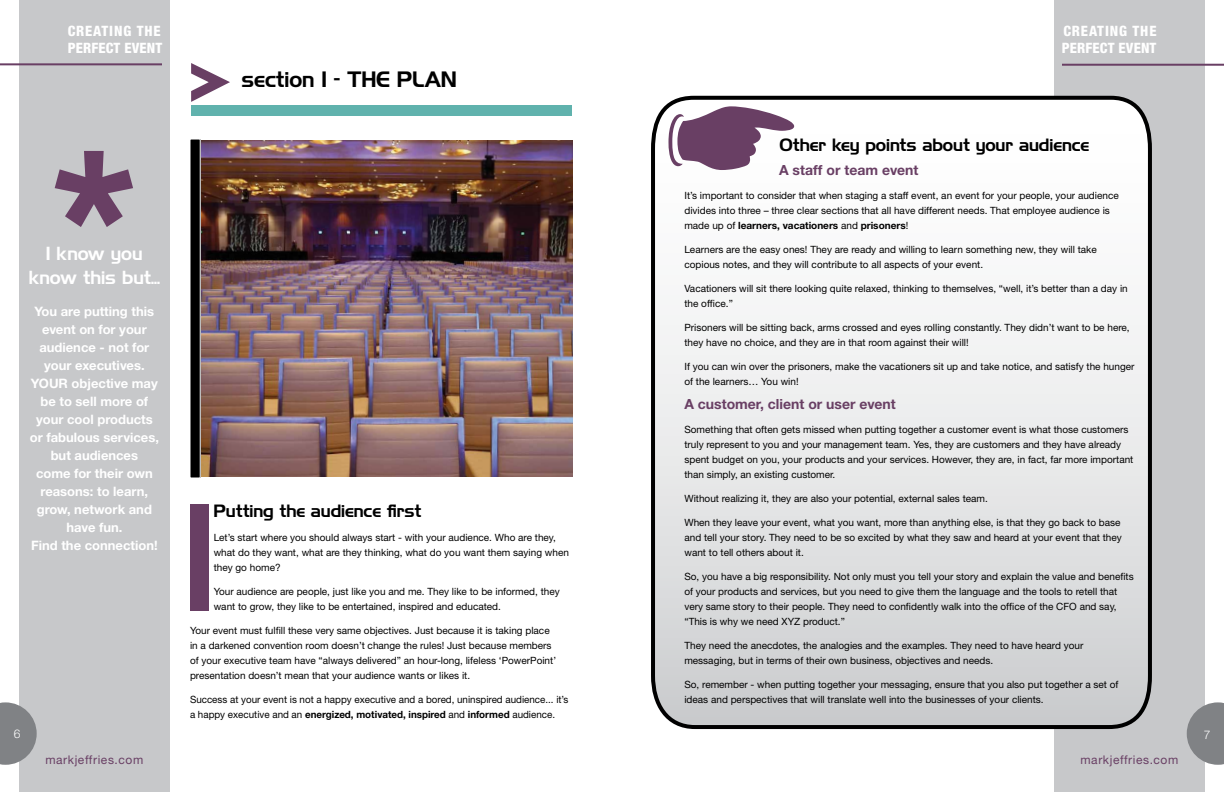
<style>
.page{position:relative;width:1224px;height:792px;background:#fff}
.page>*{position:absolute;margin:0;border:0;box-sizing:border-box;transform-origin:0 0}
.t1{font:700 169.2px "Thonburi";color:#693f64}
.t2{font:700 58px "Thonburi";color:#693f64}
.t3{font:20px "Highland Gothic FLF";color:#000}
.t4{font:17px "Highland Gothic FLF";color:#fff}
.t5{font:16px "Highland Gothic FLF";color:#000}
.t6{font:800 condensed 14.3px/16.9px "Helvetica Neue";letter-spacing:.01em;color:#fff}
.t7{font:700 14px "Helvetica Neue CE";color:#693f64}
.t8{font:700 13px/18px "Helvetica Neue CE";color:#fff;text-align:center}
.t9{font:12px "Helvetica Neue";letter-spacing:.05em;color:#693f64}
.t10{font:300 12px "Helvetica Neue";color:#fff}
.t11{font:10px/15px "Helvetica Neue";color:#000}
.t12{font:700 10px "Helvetica Neue CE";color:#000}
.s1{font-family:"Helvetica Neue";font-weight:400}
.s2{font-weight:700}
</style>
<div class="page">
<div style="left:19px;top:0;width:150px;height:792px;background:#c7c8ca"></div>
<svg style="left:0;top:702px;width:37px;height:63px"></svg>
<div style="left:1054px;top:0;width:150px;height:792px;background:#c7c8ca"></div>
<svg style="left:1187px;top:702px;width:37px;height:63px"></svg>
<hr style="left:0;top:63px;width:162px;height:2px;background:#693f64">
<hr style="left:1062px;top:64px;width:162px;height:2px;background:#693f64">
<svg style="left:651px;top:95px;width:501px;height:634px"></svg>
<img style="left:201px;top:140px;width:372px;height:337px">
<svg style="left:54px;top:151px;width:79px;height:76px"></svg>
<div style="left:190px;top:139px;width:10px;height:339px;background:#000"></div>
<div style="left:190px;top:504px;width:19px;height:107px;background:#693f64"></div>
<div style="left:191px;top:105px;width:381px;height:10px;background:#60b2ad"></div>
<svg style="left:191px;top:63px;width:39px;height:39px"></svg>
<svg style="left:668px;top:105px;width:126px;height:65px"></svg>
<h3 class="t6" style="left:68px;top:22px;width:96px">CREATING THE<br>PERFECT EVENT</h3>
<h3 class="t6" style="left:1062px;top:23px;width:96px">CREATING THE<br>PERFECT EVENT</h3>
<h1 class="t1" style="left:52px;top:80px;width:87px">*</h1>
<h3 class="t4" style="left:46px;top:242px;width:98px">I know you</h3>
<h3 class="t4" style="left:29px;top:266px;width:133px">know this but...</h3>
<h3 class="t8" style="left:35px;top:302px;width:121px">You are putting this</h3>
<h3 class="t8" style="left:30px;top:320px;width:131px">event on for your audience - not for your executives.<br>YOUR objective may be to sell more of your cool products or fabulous services, but audiences<br>come for their own reasons: to learn, grow, network and have fun.<br>Find the connection!</h3>
<h2 class="t2" style="left:190px;top:29px;width:40px">&gt;</h2>
<h3 class="t3" style="left:241px;top:65px;width:217px">section 1 - THE PLAN</h3>
<h3 class="t5" style="left:214px;top:500px;width:209px">Putting the audience first</h3>
<p class="t11" style="left:214px;top:530px;width:357px">Let’s start where you should always start - with your audience. Who are they, what do they want, what are they thinking, what do you want them saying when they go home?</p>
<p class="t11" style="left:214px;top:584px;width:348px">Your audience are people, just like you and me. They like to be informed, they want to grow, they like to be entertained, inspired and educated.</p>
<p class="t11" style="left:190px;top:623px;width:368px">Your event must fulfill these very same objectives. Just because it is taking place in a darkened convention room doesn’t change the rules! Just because members of your executive team have “always delivered” an hour-long, lifeless ‘PowerPoint’ presentation doesn’t mean that your audience wants or likes it.</p>
<p class="t11" style="left:190px;top:692px;width:380px">Success at your event is not a happy executive and a bored, uninspired audience... it’s</p>
<p class="t12" style="left:190px;top:709px;width:367px"><span class="s1">a happy executive and an</span> energized, motivated, inspired <span class="s1">and</span> informed <span class="s1">audience.</span></p>
<h3 class="t5" style="left:779px;top:133px;width:311px">Other key points about your audience</h3>
<h3 class="t7" style="left:779px;top:161px;width:141px">A staff or team event</h3>
<p class="t11" style="left:684px;top:187px;width:436px">It’s important to consider that when staging a staff event, an event for your people, your audience divides into three – three clear sections that all have different needs. That employee audience is made up of <span class="s2">learners, vacationers</span> and <span class="s2">prisoners</span>!</p>
<p class="t11" style="left:684px;top:241px;width:414px">Learners are the easy ones! They are ready and willing to learn something new, they will take copious notes, and they will contribute to all aspects of your event.</p>
<p class="t11" style="left:684px;top:280px;width:445px">Vacationers will sit there looking quite relaxed, thinking to themselves, “well, it’s better than a day in the office.”</p>
<p class="t11" style="left:684px;top:319px;width:447px">Prisoners will be sitting back, arms crossed and eyes rolling constantly. They didn’t want to be here, they have no choice, and they are in that room against their will!</p>
<p class="t11" style="left:684px;top:358px;width:452px">If you can win over the prisoners, make the vacationers sit up and take notice, and satisfy the hunger of the learners… You win!</p>
<h3 class="t7" style="left:684px;top:395px;width:213px">A customer, client or user event</h3>
<p class="t11" style="left:684px;top:421px;width:451px">Something that often gets missed when putting together a customer event is what those customers truly represent to you and your management team. Yes, they are customers and they have already spent budget on you, your products and your services. However, they are, in fact, far more important than simply, an existing customer.</p>
<p class="t11" style="left:684px;top:490px;width:305px">Without realizing it, they are also your potential, external sales team.</p>
<p class="t11" style="left:684px;top:514px;width:439px">When they leave your event, what you want, more than anything else, is that they go back to base and tell your story. They need to be so excited by what they saw and heard at your event that they want to tell others about it.</p>
<p class="t11" style="left:684px;top:568px;width:451px">So, you have a big responsibility. Not only must you tell your story and explain the value and benefits of your products and services, but you need to give them the language and the tools to retell that very same story to their people. They need to confidently walk into the office of the CFO and say, “This is why we need XYZ product.”</p>
<p class="t11" style="left:684px;top:637px;width:400px">They need the anecdotes, the analogies and the examples. They need to have heard your messaging, but in terms of their own business, objectives and needs.</p>
<p class="t11" style="left:684px;top:676px;width:436px">So, remember - when putting together your messaging, ensure that you also put together a set of ideas and perspectives that will translate well into the businesses of your clients.</p>
<p class="t10" style="left:14px;top:726px;width:8px">6</p>
<p class="t10" style="left:1204px;top:727px;width:8px">7</p>
<p class="t9" style="left:45px;top:753px;width:99px">markjeffries.com</p>
<p class="t9" style="left:1080px;top:753px;width:99px">markjeffries.com</p>
</div>
